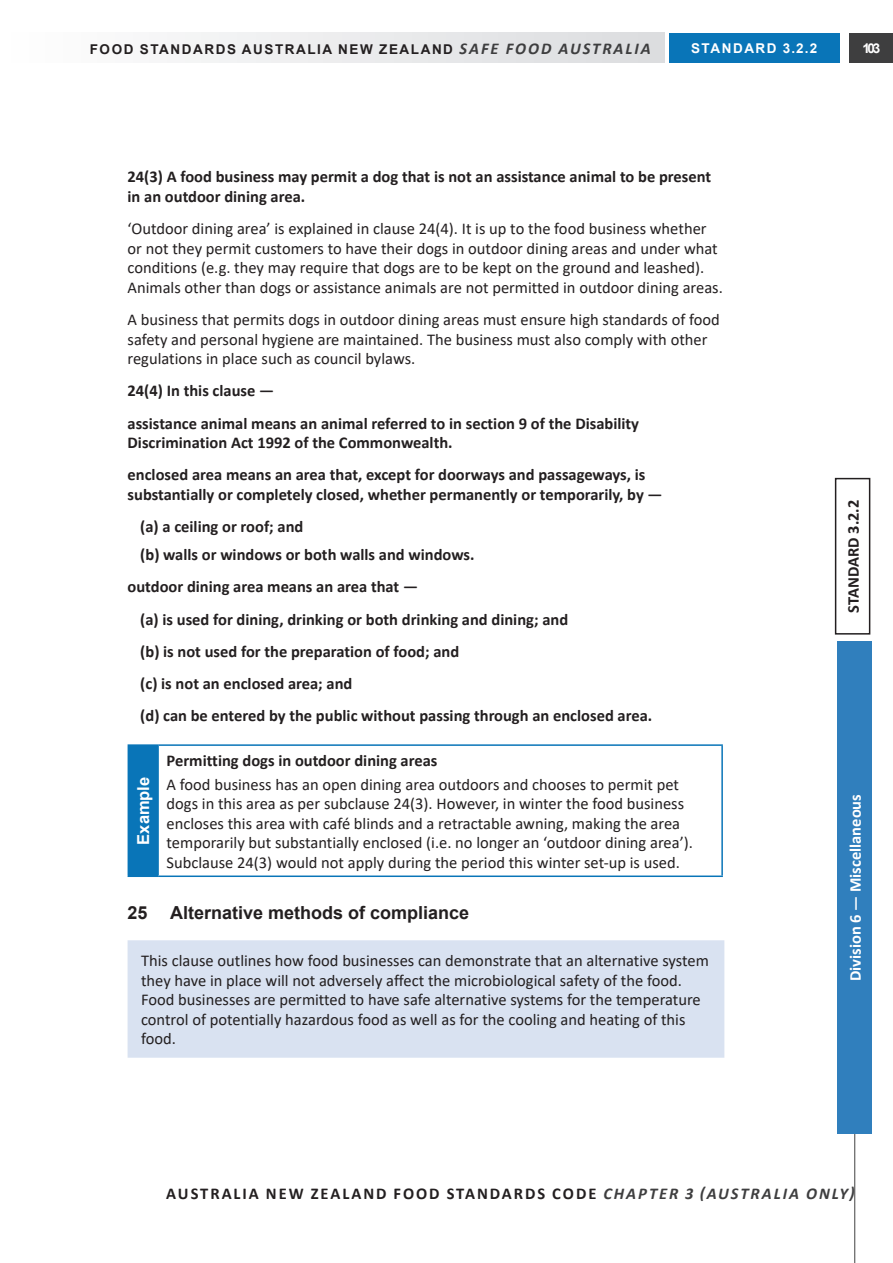
<style>
.page{position:relative;width:893px;height:1263px;background:#fff}
.page>*{position:absolute;margin:0;border:0;box-sizing:border-box;transform-origin:0 0}
.t1{font:700 18px "Arial";color:#231f20}
.t2{font:16.5px/19.5px "Calibri";color:#231f20}
.t3{font:700 16.5px/32.2px "Calibri";color:#231f20}
.t4{font:700 16.5px "Calibri";letter-spacing:.12em;color:#231f20}
.t5{font:700 16.5px "Calibri";color:#fff}
.t6{font:700 16.5px "Arial";color:#fff}
.t7{font:700 13.5px "Arial";letter-spacing:.115em;color:#231f20}
.t8{font:700 13.5px "Arial";letter-spacing:.115em;color:#fff}
.s1{font-family:"Calibri";font-style:italic;font-size:16.5px;color:#3e3e3f}
.s2{font-style:italic;color:#3e3e3f}
</style>
<div class="page">
<div style="left:850px;top:33px;width:43px;height:30px;background:#3e3e3f"></div>
<div style="left:669px;top:33px;width:170px;height:29px;background:#0975b8"></div>
<hr style="left:854px;top:648px;width:1px;height:615px;background:#424242">
<div style="left:0;top:33px;width:664px;height:29px;background:linear-gradient(to right,#fff,#dbdcde)"></div>
<div style="left:838px;top:641px;width:34px;height:493px;background:#307fbd"></div>
<div style="left:835px;top:478px;width:35px;height:157px;border:2px solid #231f20"></div>
<div style="left:128px;top:745px;width:30px;height:131px;background:#0975b8"></div>
<hr style="left:128px;top:744px;width:30px;height:2px;background:#0975b8">
<hr style="left:128px;top:875px;width:30px;height:2px;background:#0975b8">
<hr style="left:158px;top:744px;width:565px;height:2px;background:#0975b8">
<hr style="left:157px;top:746px;width:2px;height:129px;background:#0975b8">
<hr style="left:721px;top:746px;width:2px;height:129px;background:#0975b8">
<hr style="left:158px;top:875px;width:565px;height:2px;background:#0975b8">
<div style="left:128px;top:941px;width:596px;height:116px;background:#d9e2f1"></div>
<hr style="left:128px;top:940px;width:596px;height:2px;background:#d9e2f1">
<hr style="left:128px;top:1056px;width:596px;height:2px;background:#d9e2f1">
<p class="t7" style="left:90px;top:40px;width:563px">FOOD STANDARDS AUSTRALIA NEW ZEALAND <span class="s1">SAFE FOOD AUSTRALIA</span></p>
<p class="t8" style="left:691px;top:38px;width:128px">STANDARD 3.2.2</p>
<p class="t8" style="left:862px;top:38px;width:19px">103</p>
<p class="t3" style="left:128px;top:167px;width:585px;line-height:19.5px">24(3) A food business may permit a dog that is not an assistance animal to be present in an outdoor dining area.</p>
<p class="t2" style="left:128px;top:219px;width:597px">‘Outdoor dining area’ is explained in clause 24(4). It is up to the food business whether or not they permit customers to have their dogs in outdoor dining areas and under what conditions (e.g. they may require that dogs are to be kept on the ground and leashed).<br>Animals other than dogs or assistance animals are not permitted in outdoor dining areas.</p>
<p class="t2" style="left:128px;top:309px;width:594px">A business that permits dogs in outdoor dining areas must ensure high standards of food safety and personal hygiene are maintained. The business must also comply with other regulations in place such as council bylaws.</p>
<p class="t3" style="left:128px;top:374px;width:513px">24(4) In this clause —<br>assistance animal means an animal referred to in section 9 of the Disability</p>
<p class="t3" style="left:128px;top:426px;width:519px">Discrimination Act 1992 of the Commonwealth.<br>enclosed area means an area that, except for doorways and passageways, is</p>
<p class="t3" style="left:140px;top:478px;width:524px;text-indent:-13px">substantially or completely closed, whether permanently or temporarily, by — (a) a ceiling or roof; and</p>
<p class="t3" style="left:128px;top:538px;width:348px;text-indent:13px">(b) walls or windows or both walls and windows. outdoor dining area means an area that —</p>
<p class="t3" style="left:140px;top:603px;width:513px">(a) is used for dining, drinking or both drinking and dining; and<br>(b) is not used for the preparation of food; and<br>(c) is not an enclosed area; and<br>(d) can be entered by the public without passing through an enclosed area.</p>
<p class="t6" style="left:132px;top:845px;width:69px;rotate:-90deg">Example</p>
<p class="t3" style="left:167px;top:744px;width:272px">Permitting dogs in outdoor dining areas</p>
<p class="t2" style="left:167px;top:774px;width:528px">A food business has an open dining area outdoors and chooses to permit pet dogs in this area as per subclause 24(3). However, in winter the food business encloses this area with café blinds and a retractable awning, making the area temporarily but substantially enclosed (i.e. no longer an ‘outdoor dining area’).<br>Subclause 24(3) would not apply during the period this winter set-up is used.</p>
<p class="t1" style="left:128px;top:900px;width:22px">25</p>
<p class="t1" style="left:170px;top:900px;width:301px">Alternative methods of compliance</p>
<p class="t2" style="left:141px;top:950px;width:569px">This clause outlines how food businesses can demonstrate that an alternative system they have in place will not adversely affect the microbiological safety of the food.<br>Food businesses are permitted to have safe alternative systems for the temperature control of potentially hazardous food as well as for the cooling and heating of this food.</p>
<p class="t3" style="left:837px;top:613px;width:114px;rotate:-90deg">STANDARD 3.2.2</p>
<p class="t5" style="left:844px;top:981px;width:189px;rotate:-90deg">Division 6 — Miscellaneous</p>
<p class="t4" style="left:166px;top:1181px;width:690px">AUSTRALIA NEW ZEALAND FOOD STANDARDS CODE <span class="s2">CHAPTER 3 (AUSTRALIA ONLY)</span></p>
</div>
